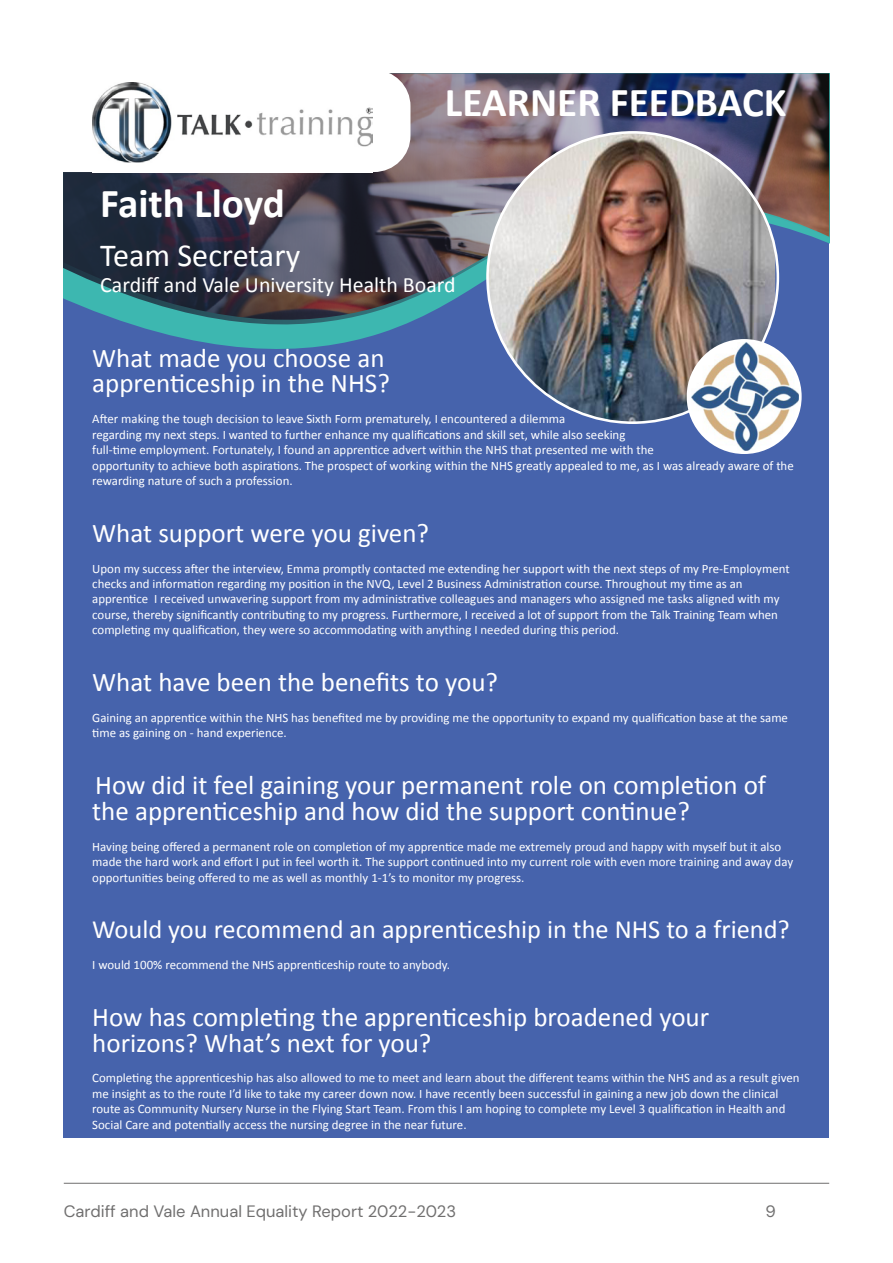
<style>
.page{position:relative;width:893px;height:1263px;background:#fff}
.page>*{position:absolute;margin:0;border:0;box-sizing:border-box;transform-origin:0 0}
.t1{font:700 41.25px "Calibri";color:#fff}
.t2{font:32.25px "Calibri";color:#fff}
.t3{font:27px/25.8px "Calibri";color:#fff}
.t4{font:26.4px "Calibri";color:#fff}
.t5{font:21.9px "Calibri";color:#fff}
.t6{font:16.5px "DM Sans";color:#706f6f}
.t7{font:12.9px/15.5px "Calibri";color:#fff}
</style>
<div class="page">
<hr style="left:64px;top:1183px;width:765px;height:1px;background:#706f6f">
<div style="left:64px;top:73px;width:765px;height:1064px;background:#4663ac"></div>
<svg style="left:174px;top:336px;width:197px;height:13px;fill:#3db7b0"></svg>
<img style="left:64px;top:73px;width:765px;height:263px">
<img style="left:487px;top:132px;width:288px;height:291px">
<div style="left:64px;top:73px;width:346px;height:99px;background:#fff"></div>
<img style="left:92px;top:83px;width:281px;height:89px">
<div style="left:687px;top:339px;width:115px;height:115px;background:#fff;border-radius:50%"></div>
<img style="left:691px;top:342px;width:108px;height:109px">
<h1 class="t1" style="left:445px;top:77px;width:343px">LEARNER FEEDBACK</h1>
<h1 class="t1" style="left:100px;top:177px;width:186px">Faith Lloyd</h1>
<h2 class="t2" style="left:100px;top:235px;width:202px">Team Secretary</h2>
<h3 class="t5" style="left:100px;top:271px;width:357px">Cardiff and Vale University Health Board</h3>
<h3 class="t3" style="left:92px;top:343px;width:299px">What made you choose an apprenticeship in the NHS?</h3>
<p class="t7" style="left:92px;top:411px;width:703px">After making the tough decision to leave Sixth Form prematurely, I encountered a dilemma<br>regarding my next steps. I wanted to further enhance my qualifications and skill set, while also seeking<br>full-time employment. Fortunately, I found an apprentice advert within the NHS that presented me with the<br>opportunity to achieve both aspirations. The prospect of working within the NHS greatly appealed to me, as I was already aware of the rewarding nature of such a profession.</p>
<h3 class="t3" style="left:92px;top:518px;width:338px">What support were you given?</h3>
<p class="t7" style="left:92px;top:560px;width:699px">Upon my success after the interview, Emma promptly contacted me extending her support with the next steps of my Pre-Employment checks and information regarding my position in the NVQ, Level 2 Business Administration course. Throughout my time as an apprentice I received unwavering support from my administrative colleagues and managers who assigned me tasks aligned with my course, thereby significantly contributing to my progress. Furthermore, I received a lot of support from the Talk Training Team when completing my qualification, they were so accommodating with anything I needed during this period.</p>
<h3 class="t3" style="left:92px;top:668px;width:407px">What have been the benefits to you?</h3>
<p class="t7" style="left:92px;top:709px;width:697px">Gaining an apprentice within the NHS has benefited me by providing me the opportunity to expand my qualification base at the same time as gaining on - hand experience.</p>
<h3 class="t3" style="left:92px;top:771px;width:675px">How did it feel gaining your permanent role on completion of the apprenticeship and how did the support continue?</h3>
<p class="t7" style="left:92px;top:838px;width:702px">Having being offered a permanent role on completion of my apprentice made me extremely proud and happy with myself but it also made the hard work and effort I put in feel worth it. The support continued into my current role with even more training and away day opportunities being offered to me as well as monthly 1-1’s to monitor my progress.</p>
<h3 class="t4" style="left:92px;top:913px;width:699px">Would you recommend an apprenticeship in the NHS to a friend?</h3>
<p class="t7" style="left:92px;top:956px;width:359px">I would 100% recommend the NHS apprenticeship route to anybody.</p>
<h3 class="t3" style="left:92px;top:1003px;width:618px">How has completing the apprenticeship broadened your horizons? What’s next for you?</h3>
<p class="t7" style="left:92px;top:1070px;width:709px">Completing the apprenticeship has also allowed to me to meet and learn about the different teams within the NHS and as a result given me insight as to the route I’d like to take my career down now. I have recently been successful in gaining a new job down the clinical route as Community Nursery Nurse in the Flying Start Team. From this I am hoping to complete my Level 3 qualification in Health and Social Care and potentially access the nursing degree in the near future.</p>
<p class="t6" style="left:64px;top:1201px;width:394px">Cardiff and Vale Annual Equality Report 2022-2023</p>
<p class="t6" style="left:765px;top:1201px;width:12px">9</p>
</div>
